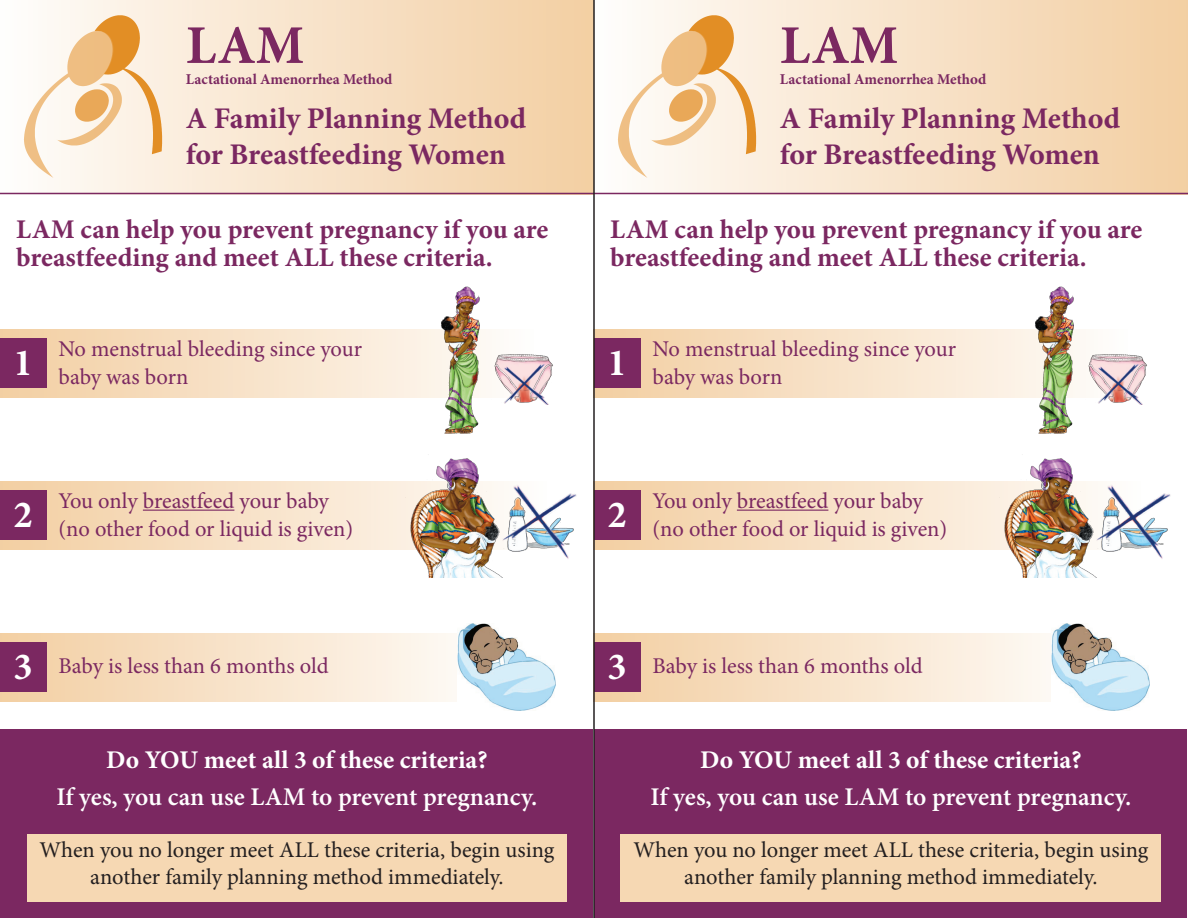
<style>
.page{position:relative;width:1188px;height:918px;background:#fff}
.page>*{position:absolute;margin:0;border:0;box-sizing:border-box;transform-origin:0 0}
.t1{font:700 54.6px "Minion Pro";letter-spacing:.01em;color:#7b2861}
.t2{font:700 30px/36px "Minion Pro";color:#7b2861}
.t3{font:700 27px/28.5px "Minion Pro";color:#7b2861}
.t4{font:600 25.5px "Minion Pro";letter-spacing:-.005em;color:#fff}
.t5{font:700 25.5px "Minion Pro";color:#fff}
.t6{font:22.5px/28.5px "Minion Pro";letter-spacing:-.005em;color:#7b2861}
.t7{font:22.5px/27px "Minion Pro";color:#231f20;text-align:center}
.t8{font:700 15px "Minion Pro";color:#7b2861}
.s1{font-weight:700;font-size:38.4px;color:#fff}
</style>
<div class="page">
<div style="left:0;top:634px;width:496px;height:67px;background:linear-gradient(to right,#f1cca1,#fffdf9)"></div>
<svg style="left:0;top:330px;width:434px;height:67px;background:#f6e0c7"></svg>
<svg style="left:0;top:482px;width:518px;height:67px;background:#f6dfc4"></svg>
<div style="left:0;top:1px;width:594px;height:193px;background:linear-gradient(to right,#fefcfa,#f2cea2)"></div>
<img style="left:21px;top:12px;width:148px;height:168px">
<img style="left:67px;top:73px;width:46px;height:59px">
<img style="left:497px;top:354px;width:56px;height:50px">
<img style="left:506px;top:485px;width:71px;height:74px">
<hr style="left:143px;top:510px;width:91px;height:1px;background:#7b2861">
<div style="left:0;top:490px;width:46px;height:50px;background:#7b2861"></div>
<div style="left:0;top:338px;width:46px;height:49px;background:#7b2861"></div>
<div style="left:0;top:642px;width:46px;height:49px;background:#7b2861"></div>
<div style="left:1px;top:730px;width:592px;height:188px;background:#7b2861"></div>
<div style="left:27px;top:835px;width:540px;height:67px;background:#f6d8b3"></div>
<img style="left:434px;top:286px;width:63px;height:148px">
<img style="left:405px;top:458px;width:101px;height:120px">
<img style="left:458px;top:623px;width:98px;height:87px">
<hr style="left:0;top:193px;width:594px;height:1px;background:#7b2861">
<div style="left:594px;top:634px;width:496px;height:67px;background:linear-gradient(to right,#f1cca1,#fffdf9)"></div>
<svg style="left:595px;top:330px;width:433px;height:67px;background:#f6e0c7"></svg>
<svg style="left:595px;top:482px;width:517px;height:67px;background:#f6dfc4"></svg>
<div style="left:594px;top:1px;width:594px;height:193px;background:linear-gradient(to right,#fefcfa,#f2cea2)"></div>
<img style="left:615px;top:12px;width:148px;height:168px">
<img style="left:661px;top:73px;width:46px;height:59px">
<img style="left:1091px;top:354px;width:56px;height:50px">
<img style="left:1100px;top:485px;width:71px;height:74px">
<hr style="left:737px;top:510px;width:91px;height:1px;background:#7b2861">
<div style="left:594px;top:490px;width:46px;height:50px;background:#7b2861"></div>
<div style="left:594px;top:338px;width:46px;height:49px;background:#7b2861"></div>
<div style="left:594px;top:642px;width:46px;height:49px;background:#7b2861"></div>
<div style="left:595px;top:730px;width:592px;height:188px;background:#7b2861"></div>
<div style="left:621px;top:835px;width:540px;height:67px;background:#f6d8b3"></div>
<img style="left:1028px;top:286px;width:63px;height:148px">
<img style="left:999px;top:458px;width:101px;height:120px">
<img style="left:1052px;top:623px;width:98px;height:87px">
<hr style="left:594px;top:193px;width:594px;height:1px;background:#7b2861">
<hr style="left:593px;top:0;width:2px;height:918px;background:#231f20">
<h1 class="t1" style="left:186px;top:7px;width:120px">LAM</h1>
<p class="t8" style="left:186px;top:68px;width:208px">Lactational Amenorrhea Method</p>
<h2 class="t2" style="left:186px;top:100px;width:342px">A Family Planning Method for Breastfeeding Women</h2>
<p class="t3" style="left:16px;top:215px;width:534px">LAM can help you prevent pregnancy if you are breastfeeding and meet ALL these criteria.</p>
<p class="t6" style="left:14px;top:334px;width:350px;text-indent:45px">No menstrual bleeding since your<br><sup>1</sup> baby was born</p>
<p class="t6" style="left:14px;top:487px;width:341px;text-indent:45px">You only breastfeed your baby<br><sup>2</sup> (no other food or liquid is given)</p>
<p class="t6" style="left:14px;top:651px;width:317px"><span class="s1">3</span> Baby is less than 6 months old</p>
<p class="t5" style="left:106px;top:742px;width:383px">Do YOU meet all 3 of these criteria?</p>
<p class="t4" style="left:57px;top:779px;width:482px">If yes, you can use LAM to prevent pregnancy.</p>
<p class="t7" style="left:40px;top:837px;width:516px">When you no longer meet ALL these criteria, begin using another family planning method immediately.</p>
<h1 class="t1" style="left:780px;top:7px;width:120px">LAM</h1>
<p class="t8" style="left:780px;top:68px;width:208px">Lactational Amenorrhea Method</p>
<h2 class="t2" style="left:780px;top:100px;width:342px">A Family Planning Method for Breastfeeding Women</h2>
<p class="t3" style="left:610px;top:215px;width:534px">LAM can help you prevent pregnancy if you are breastfeeding and meet ALL these criteria.</p>
<p class="t6" style="left:608px;top:334px;width:350px;text-indent:45px">No menstrual bleeding since your<br><sup>1</sup> baby was born</p>
<p class="t6" style="left:608px;top:487px;width:341px;text-indent:45px">You only breastfeed your baby<br><sup>2</sup> (no other food or liquid is given)</p>
<p class="t6" style="left:608px;top:651px;width:317px"><span class="s1">3</span> Baby is less than 6 months old</p>
<p class="t5" style="left:700px;top:742px;width:383px">Do YOU meet all 3 of these criteria?</p>
<p class="t4" style="left:651px;top:779px;width:482px">If yes, you can use LAM to prevent pregnancy.</p>
<p class="t7" style="left:634px;top:837px;width:516px">When you no longer meet ALL these criteria, begin using another family planning method immediately.</p>
</div>
